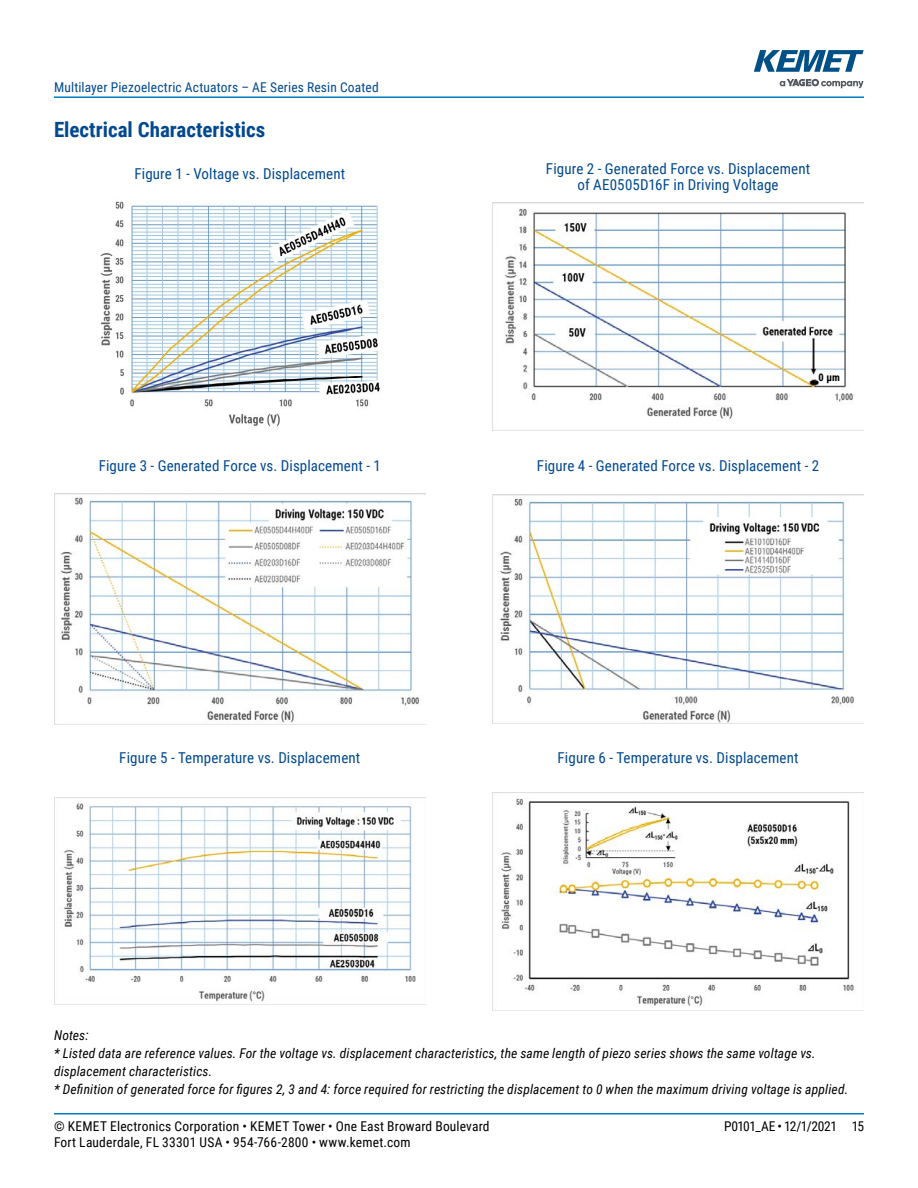
<style>
.page{position:relative;width:918px;height:1188px;background:#fff}
.page>*{position:absolute;margin:0;border:0;box-sizing:border-box;transform-origin:0 0}
.t1{font:700 21px "Roboto Condensed";color:#004990}
.t2{font:15px/16.5px "Roboto Condensed";letter-spacing:.01em;color:#004990;text-align:center}
.t3{font:italic 13.5px/18px "Roboto Condensed";letter-spacing:.01em;color:#000}
.t4{font:13.5px "Roboto Condensed";letter-spacing:.015em;color:#000}
.t5{font:13.5px "Roboto Condensed";letter-spacing:.01em;color:#004990}
.t6{font:13.5px "Roboto Condensed";letter-spacing:-.035em;color:#000}
.t7{font:700 10.5px "Roboto Condensed";color:#000}
</style>
<div class="page">
<hr style="left:54px;top:1113px;width:810px;height:2px;background:#007dc3">
<hr style="left:54px;top:96px;width:810px;height:2px;background:#007dc3">
<svg style="left:780px;top:79px;width:84px;height:9px"></svg>
<svg style="left:754px;top:50px;width:110px;height:22px"></svg>
<img style="left:100px;top:201px;width:280px;height:226px">
<img style="left:492px;top:203px;width:372px;height:228px">
<img style="left:54px;top:494px;width:372px;height:231px">
<img style="left:492px;top:495px;width:372px;height:229px">
<img style="left:54px;top:798px;width:372px;height:207px">
<img style="left:492px;top:792px;width:372px;height:218px">
<p class="t5" style="left:54px;top:78px;width:326px">Multilayer Piezoelectric Actuators – AE Series Resin Coated</p>
<h1 class="t1" style="left:54px;top:115px;width:213px">Electrical Characteristics</h1>
<p class="t2" style="left:134px;top:165px;width:212px">Figure 1 - Voltage vs. Displacement</p>
<p class="t2" style="left:546px;top:160px;width:266px">Figure 2 - Generated Force vs. Displacement of AE0505D16F in Driving Voltage</p>
<p class="t7" style="left:819px;top:370px;width:23px">0 µm</p>
<p class="t2" style="left:99px;top:457px;width:284px">Figure 3 - Generated Force vs. Displacement - 1</p>
<p class="t2" style="left:537px;top:457px;width:284px">Figure 4 - Generated Force vs. Displacement - 2</p>
<p class="t2" style="left:119px;top:749px;width:243px">Figure 5 - Temperature vs. Displacement</p>
<p class="t2" style="left:558px;top:749px;width:243px">Figure 6 - Temperature vs. Displacement</p>
<p class="t3" style="left:54px;top:1026px;width:796px">Notes:<br>* Listed data are reference values. For the voltage vs. displacement characteristics, the same length of piezo series shows the same voltage vs. displacement characteristics.<br>* Definition of generated force for figures 2, 3 and 4: force required for restricting the displacement to 0 when the maximum driving voltage is applied.</p>
<p class="t4" style="left:54px;top:1116px;width:437px">© KEMET Electronics Corporation • KEMET Tower • One East Broward Boulevard</p>
<p class="t6" style="left:724px;top:1116px;width:141px">P0101_AE • 12/1/2021 15</p>
<p class="t4" style="left:54px;top:1133px;width:358px">Fort Lauderdale, FL 33301 USA • 954-766-2800 • www.kemet.com</p>
</div>
